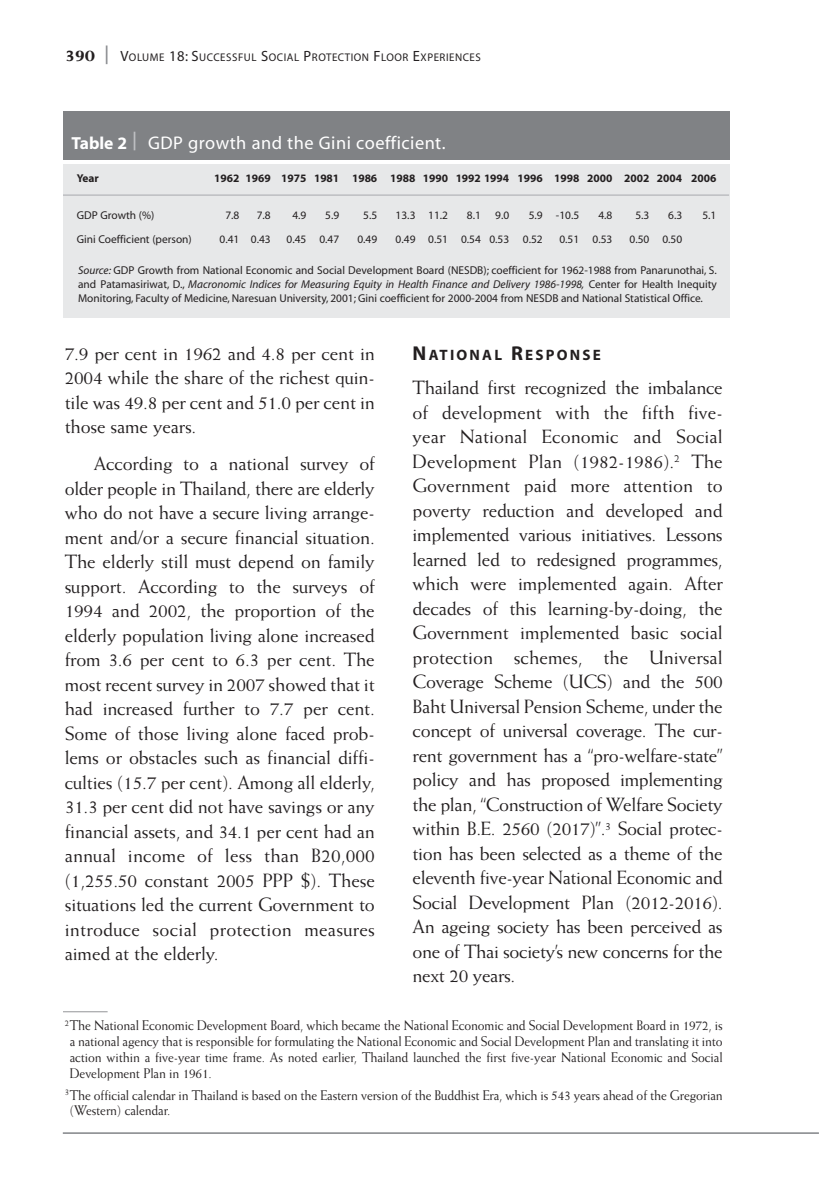
<style>
.page{position:relative;width:819px;height:1197px;background:#fff}
.page>*{position:absolute;margin:0;border:0;box-sizing:border-box;transform-origin:0 0}
.t1{font:19.25px/24.5px "Weiss";letter-spacing:-.01em;color:#231f20;text-align:justify}
.t2{font:18.38px "Myriad";letter-spacing:.025em;color:#fff}
.t3{font:800 17.5px "Weiss";color:#231f20}
.t4{font:700 15.05px "Myriad";letter-spacing:.15em;color:#231f20}
.t5{font:14px/15.8px "Weiss";letter-spacing:-.01em;color:#231f20;text-align:justify;scale:.94 1}
.t6{font:11.38px/14px "Myriad";color:#231f20;text-align:justify}
.t7{font:700 11.38px "Myriad";color:#231f20}
.t8{font:11.2px "Myriad";letter-spacing:.05em;color:#231f20}
.s1{font-size:14.88px}
.s2{font-weight:700;font-size:17.5px}
.s3{font-style:italic}
.s4{font-size:20.12px}
</style>
<div class="page">
<svg style="left:106px;top:45px;width:2px;height:19px"></svg>
<hr style="left:63px;top:1132px;width:756px;height:2px;background:#939598">
<div style="left:63px;top:112px;width:666px;height:48px;background:#808285"></div>
<div style="left:63px;top:164px;width:666px;height:153px;background:#e7e8e9"></div>
<svg style="left:134px;top:132px;width:1px;height:18px"></svg>
<hr style="left:63px;top:195px;width:666px;height:1px;background:#a8a9ad">
<hr style="left:63px;top:1011px;width:45px;height:1px;background:#939598">
<p class="t3" style="left:65px;top:49px;width:32px">390</p>
<p class="t8" style="left:120px;top:53px;width:362px"><span class="s1">V</span>OLUME <span class="s1">18: S</span>UCCESSFUL <span class="s1">S</span>OCIAL <span class="s1">P</span>ROTECTION <span class="s1">F</span>LOOR <span class="s1">E</span>XPERIENCES</p>
<p class="t2" style="left:71px;top:136px;width:376px"><span class="s2">Table 2</span> GDP growth and the Gini coefficient.</p>
<p class="t7" style="left:77px;top:174px;width:23px">Year</p>
<p class="t7" style="left:214px;top:174px;width:504px">1962 1969 1975 1981 1986 1988 1990 1992 1994 1996 1998 2000 2002 2004 2006</p>
<p class="t6" style="left:77px;top:209px;width:79px">GDP Growth (%)</p>
<p class="t6" style="left:225px;top:209px;width:16px">7.8</p>
<p class="t6" style="left:257px;top:209px;width:16px">7.8</p>
<p class="t6" style="left:292px;top:209px;width:16px">4.9</p>
<p class="t6" style="left:325px;top:209px;width:16px">5.9</p>
<p class="t6" style="left:363px;top:209px;width:16px">5.5</p>
<p class="t6" style="left:396px;top:209px;width:54px">13.3 11.2</p>
<p class="t6" style="left:467px;top:209px;width:16px">8.1</p>
<p class="t6" style="left:495px;top:209px;width:16px">9.0</p>
<p class="t6" style="left:529px;top:209px;width:52px">5.9 -10.5</p>
<p class="t6" style="left:598px;top:209px;width:16px">4.8</p>
<p class="t6" style="left:635px;top:209px;width:16px">5.3</p>
<p class="t6" style="left:668px;top:209px;width:16px">6.3</p>
<p class="t6" style="left:702px;top:209px;width:16px">5.1</p>
<p class="t6" style="left:77px;top:234px;width:116px">Gini Coefficient (person)</p>
<p class="t6" style="left:220px;top:234px;width:53px">0.41 0.43</p>
<p class="t6" style="left:287px;top:234px;width:54px">0.45 0.47</p>
<p class="t6" style="left:357px;top:234px;width:21px">0.49</p>
<p class="t6" style="left:396px;top:234px;width:149px">0.49 0.51 0.54 0.53 0.52</p>
<p class="t6" style="left:559px;top:234px;width:54px">0.51 0.53</p>
<p class="t6" style="left:630px;top:234px;width:54px">0.50 0.50</p>
<p class="t6" style="left:78px;top:264px;width:640px"><span class="s3">Source:</span> GDP Growth from National Economic and Social Development Board (NESDB); coefficient for 1962-1988 from Panarunothai, S. and Patamasiriwat, D., <span class="s3">Macronomic Indices for Measuring Equity in Health Finance and Delivery 1986-1998,</span> Center for Health Inequity Monitoring, Faculty of Medicine, Naresuan University, 2001; Gini coefficient for 2000-2004 from NESDB and National Statistical Office.</p>
<p class="t1" style="left:65px;top:342px;width:312px">7.9 per cent in 1962 and 4.8 per cent in 2004 while the share of the richest quin&shy;tile was 49.8 per cent and 51.0 per cent in those same years.</p>
<p class="t1" style="left:65px;top:453px;width:312px;text-indent:29px">According to a national survey of older people in Thailand, there are elderly who do not have a secure living arrange&shy;ment and/or a secure financial situation.<br>The elderly still must depend on family support. According to the surveys of 1994 and 2002, the proportion of the elderly population living alone increased from 3.6 per cent to 6.3 per cent. The most recent survey in 2007 showed that it had increased further to 7.7 per cent.<br>Some of those living alone faced prob&shy;lems or obstacles such as financial diffi&shy;culties (15.7 per cent). Among all elderly, 31.3 per cent did not have savings or any financial assets, and 34.1 per cent had an annual income of less than B20,000 (1,255.50 constant 2005 PPP $). These situations led the current Government to introduce social protection measures aimed at the elderly.</p>
<p class="t4" style="left:413px;top:349px;width:190px"><span class="s4">N</span>ATIONAL <span class="s4">R</span>ESPONSE</p>
<p class="t1" style="left:413px;top:377px;width:312px">Thailand first recognized the imbalance of development with the fifth five&shy;year National Economic and Social Development Plan (1982-1986).<sup>2</sup> The Government paid more attention to poverty reduction and developed and implemented various initiatives. Lessons learned led to redesigned programmes, which were implemented again. After decades of this learning-by-doing, the Government implemented basic social protection schemes, the Universal Coverage Scheme (UCS) and the 500<br>Baht Universal Pension Scheme, under the concept of universal coverage. The cur&shy;rent government has a “pro-welfare-state” policy and has proposed implementing the plan, “Construction of Welfare Society within B.E. 2560 (2017)”.<sup>3</sup> Social protec&shy;tion has been selected as a theme of the eleventh five-year National Economic and Social Development Plan (2012-2016).<br>An ageing society has been perceived as one of Thai society’s new concerns for the next 20 years.</p>
<p class="t5" style="left:70px;top:1019px;width:696px;text-indent:-5px"><sup>2</sup>The National Economic Development Board, which became the National Economic and Social Development Board in 1972, is a national agency that is responsible for formulating the National Economic and Social Development Plan and translating it into action within a five-year time frame. As noted earlier, Thailand launched the first five-year National Economic and Social Development Plan in 1961.</p>
<p class="t5" style="left:70px;top:1088px;width:696px;text-indent:-5px"><sup>3</sup>The official calendar in Thailand is based on the Eastern version of the Buddhist Era, which is 543 years ahead of the Gregorian (Western) calendar.</p>
</div>
